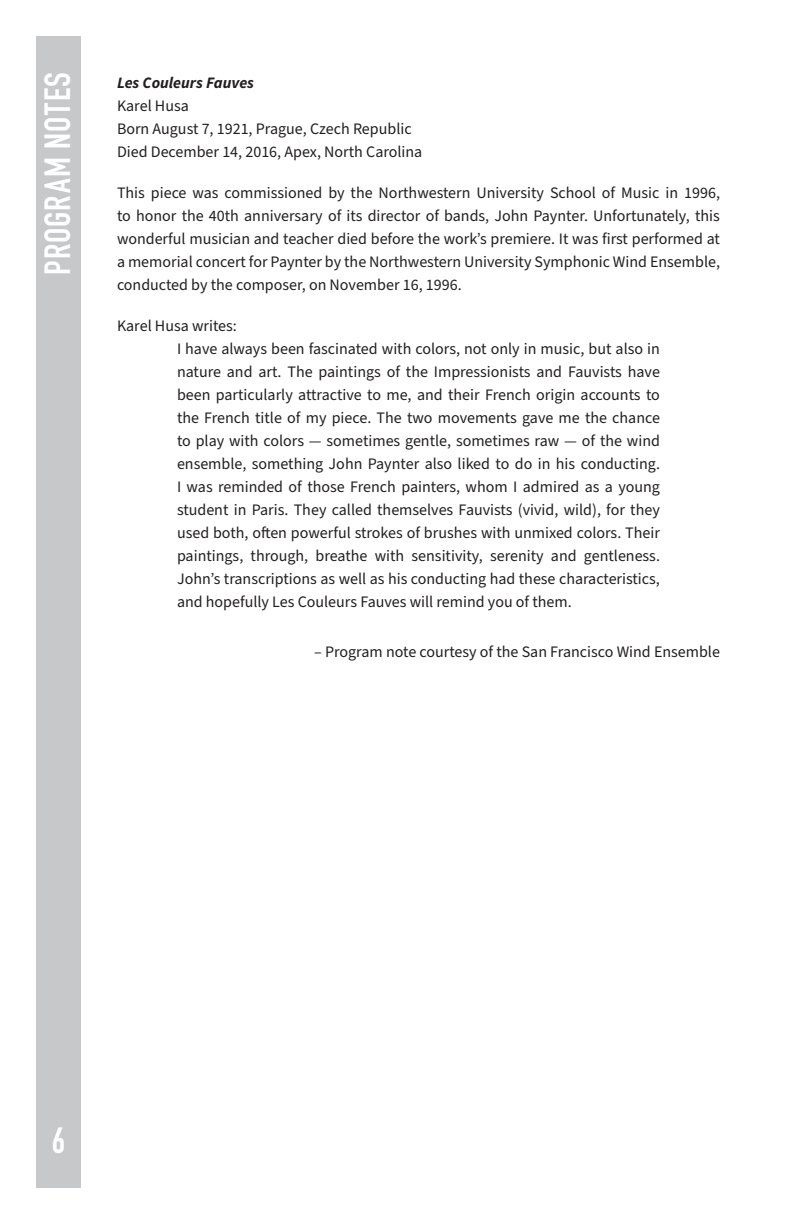
<style>
.page{position:relative;width:792px;height:1224px;background:#fff}
.page>*{position:absolute;margin:0;border:0;box-sizing:border-box;transform-origin:0 0}
.Headings{font:700 36px "DIN Condensed";letter-spacing:.035em;color:#fff}
.t1{font:16px/23px "Source Sans Pro";color:#231f20;text-align:justify}
.t2{font:italic 700 16px "Source Sans Pro";color:#231f20}
</style>
<div class="page">
<div style="left:36px;top:36px;width:45px;height:1152px;background:#c7c8ca"></div>
<p class="Headings" style="left:33px;top:275px;width:204px;rotate:-90deg">PROGRAM NOTES</p>
<p class="t2" style="left:117px;top:73px;width:139px">Les Couleurs Fauves</p>
<p class="t1" style="left:117px;top:95px;width:73px">Karel Husa</p>
<p class="t1" style="left:117px;top:118px;width:296px">Born August 7, 1921, Prague, Czech Republic</p>
<p class="t1" style="left:117px;top:141px;width:307px">Died December 14, 2016, Apex, North Carolina</p>
<p class="t1" style="left:117px;top:182px;width:605px">This piece was commissioned by the Northwestern University School of Music in 1996, to honor the 40th anniversary of its director of bands, John Paynter. Unfortunately, this wonderful musician and teacher died before the work’s premiere. It was first performed at a memorial concert for Paynter by the Northwestern University Symphonic Wind Ensemble, conducted by the composer, on November 16, 1996.</p>
<p class="t1" style="left:117px;top:315px;width:121px">Karel Husa writes:</p>
<p class="t1" style="left:177px;top:338px;width:485px">I have always been fascinated with colors, not only in music, but also in nature and art. The paintings of the Impressionists and Fauvists have been particularly attractive to me, and their French origin accounts to the French title of my piece. The two movements gave me the chance to play with colors — sometimes gentle, sometimes raw — of the wind ensemble, something John Paynter also liked to do in his conducting.<br>I was reminded of those French painters, whom I admired as a young student in Paris. They called themselves Fauvists (vivid, wild), for they used both, often powerful strokes of brushes with unmixed colors. Their paintings, through, breathe with sensitivity, serenity and gentleness.<br>John’s transcriptions as well as his conducting had these characteristics, and hopefully Les Couleurs Fauves will remind you of them.</p>
<p class="t1" style="left:314px;top:641px;width:407px">– Program note courtesy of the San Francisco Wind Ensemble</p>
<h1 class="Headings" style="left:52px;top:1116px;width:15px">6</h1>
</div>
